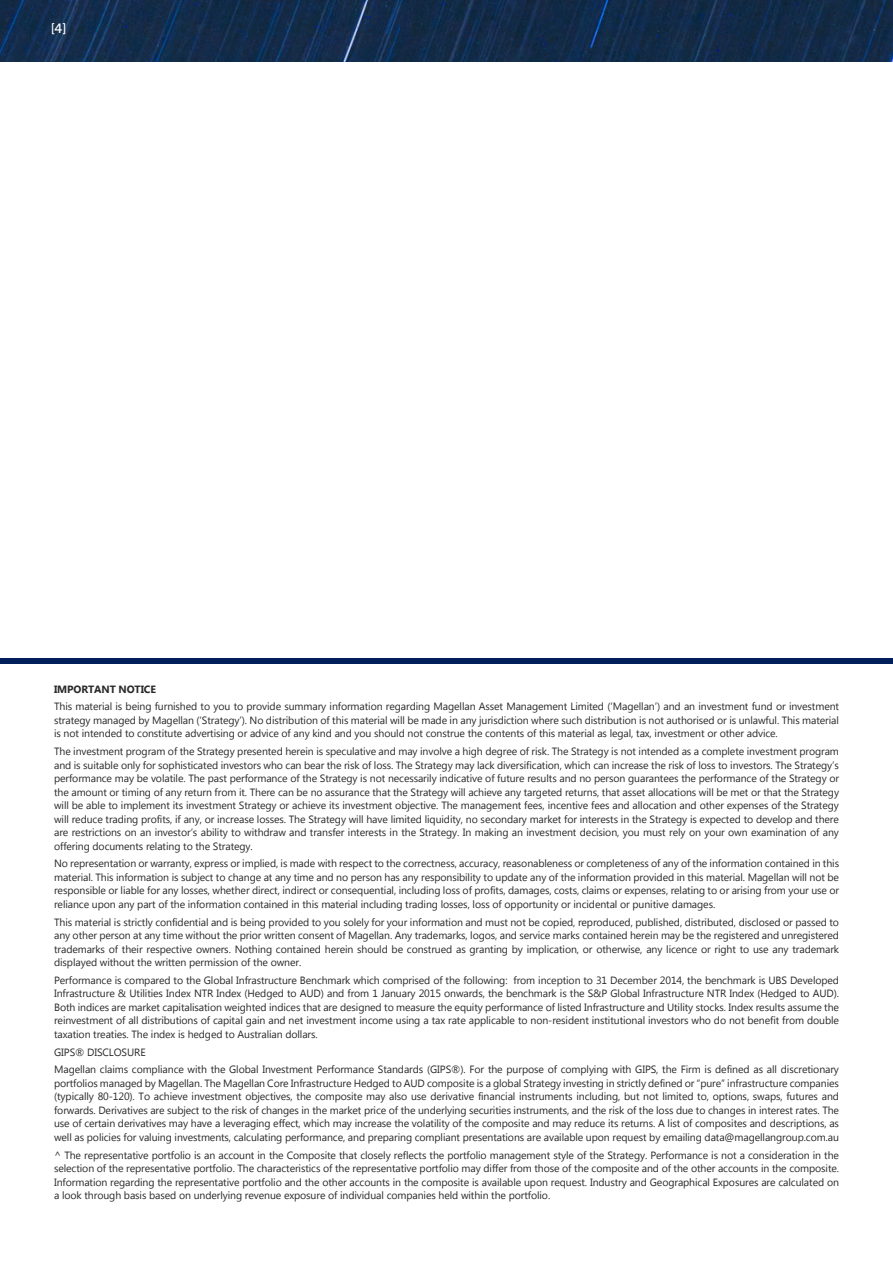
<style>
.page{position:relative;width:893px;height:1263px;background:#fff}
.page>*{position:absolute;margin:0;border:0;box-sizing:border-box;transform-origin:0 0}
.t1{font:13.5px "Museo 500";color:#fff}
.t2{font:10.5px/13.5px "Microsoft New Tai Lue";letter-spacing:-.01em;color:#292829;text-align:justify}
.t3{font:700 10.5px "Microsoft New Tai Lue";letter-spacing:-.01em;color:#292829}
</style>
<div class="page">
<img style="left:0;top:0;width:893px;height:62px">
<div style="left:0;top:658px;width:893px;height:6px;background:#001f5b"></div>
<p class="t1" style="left:51px;top:21px;width:18px">[4]</p>
<p class="t3" style="left:54px;top:683px;width:103px">IMPORTANT NOTICE</p>
<p class="t2" style="left:54px;top:701px;width:786px">This material is being furnished to you to provide summary information regarding Magellan Asset Management Limited (‘Magellan’) and an investment fund or investment strategy managed by Magellan (‘Strategy’). No distribution of this material will be made in any jurisdiction where such distribution is not authorised or is unlawful. This material is not intended to constitute advertising or advice of any kind and you should not construe the contents of this material as legal, tax, investment or other advice.</p>
<p class="t2" style="left:54px;top:745px;width:786px">The investment program of the Strategy presented herein is speculative and may involve a high degree of risk. The Strategy is not intended as a complete investment program and is suitable only for sophisticated investors who can bear the risk of loss. The Strategy may lack diversification, which can increase the risk of loss to investors. The Strategy’s performance may be volatile. The past performance of the Strategy is not necessarily indicative of future results and no person guarantees the performance of the Strategy or the amount or timing of any return from it. There can be no assurance that the Strategy will achieve any targeted returns, that asset allocations will be met or that the Strategy will be able to implement its investment Strategy or achieve its investment objective. The management fees, incentive fees and allocation and other expenses of the Strategy will reduce trading profits, if any, or increase losses. The Strategy will have limited liquidity, no secondary market for interests in the Strategy is expected to develop and there are restrictions on an investor’s ability to withdraw and transfer interests in the Strategy. In making an investment decision, you must rely on your own examination of any offering documents relating to the Strategy.</p>
<p class="t2" style="left:54px;top:858px;width:786px">No representation or warranty, express or implied, is made with respect to the correctness, accuracy, reasonableness or completeness of any of the information contained in this material. This information is subject to change at any time and no person has any responsibility to update any of the information provided in this material. Magellan will not be responsible or liable for any losses, whether direct, indirect or consequential, including loss of profits, damages, costs, claims or expenses, relating to or arising from your use or reliance upon any part of the information contained in this material including trading losses, loss of opportunity or incidental or punitive damages.</p>
<p class="t2" style="left:54px;top:916px;width:786px">This material is strictly confidential and is being provided to you solely for your information and must not be copied, reproduced, published, distributed, disclosed or passed to any other person at any time without the prior written consent of Magellan. Any trademarks, logos, and service marks contained herein may be the registered and unregistered trademarks of their respective owners. Nothing contained herein should be construed as granting by implication, or otherwise, any licence or right to use any trademark displayed without the written permission of the owner.</p>
<p class="t2" style="left:54px;top:974px;width:786px">Performance is compared to the Global Infrastructure Benchmark which comprised of the following: from inception to 31 December 2014, the benchmark is UBS Developed Infrastructure &amp; Utilities Index NTR Index (Hedged to AUD) and from 1 January 2015 onwards, the benchmark is the S&amp;P Global Infrastructure NTR Index (Hedged to AUD).<br>Both indices are market capitalisation weighted indices that are designed to measure the equity performance of listed Infrastructure and Utility stocks. Index results assume the reinvestment of all distributions of capital gain and net investment income using a tax rate applicable to non-resident institutional investors who do not benefit from double taxation treaties. The index is hedged to Australian dollars.</p>
<p class="t2" style="left:54px;top:1046px;width:93px">GIPS® DISCLOSURE</p>
<p class="t2" style="left:54px;top:1064px;width:786px">Magellan claims compliance with the Global Investment Performance Standards (GIPS®). For the purpose of complying with GIPS, the Firm is defined as all discretionary portfolios managed by Magellan. The Magellan Core Infrastructure Hedged to AUD composite is a global Strategy investing in strictly defined or “pure” infrastructure companies (typically 80-120). To achieve investment objectives, the composite may also use derivative financial instruments including, but not limited to, options, swaps, futures and forwards. Derivatives are subject to the risk of changes in the market price of the underlying securities instruments, and the risk of the loss due to changes in interest rates. The use of certain derivatives may have a leveraging effect, which may increase the volatility of the composite and may reduce its returns. A list of composites and descriptions, as well as policies for valuing investments, calculating performance, and preparing compliant presentations are available upon request by emailing data@magellangroup.com.au</p>
<p class="t2" style="left:54px;top:1149px;width:786px">^ The representative portfolio is an account in the Composite that closely reflects the portfolio management style of the Strategy. Performance is not a consideration in the selection of the representative portfolio. The characteristics of the representative portfolio may differ from those of the composite and of the other accounts in the composite.<br>Information regarding the representative portfolio and the other accounts in the composite is available upon request. Industry and Geographical Exposures are calculated on a look through basis based on underlying revenue exposure of individual companies held within the portfolio.</p>
</div>
